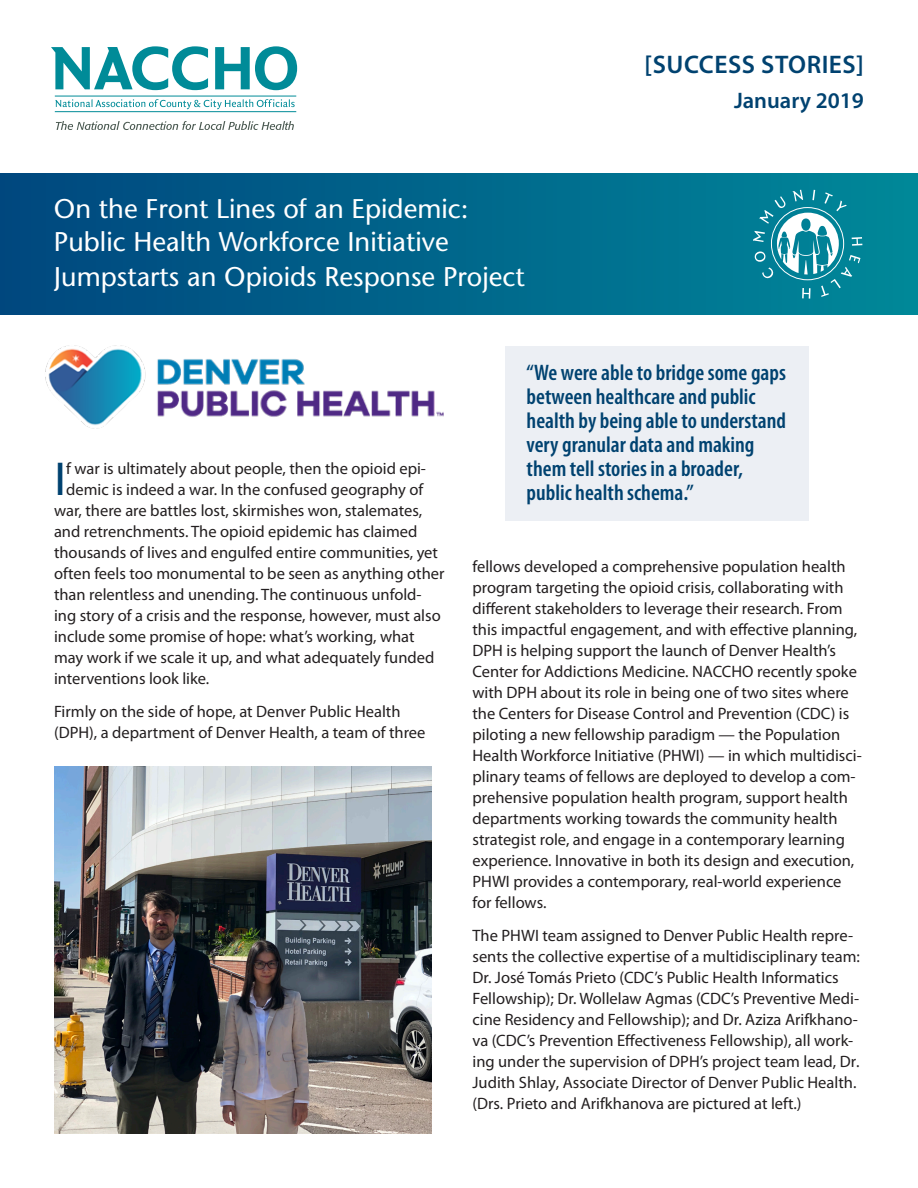
<style>
.page{position:relative;width:918px;height:1188px;background:#fff}
.page>*{position:absolute;margin:0;border:0;box-sizing:border-box;transform-origin:0 0}
.t1{font:46.05px "Stone Sans";color:#004270}
.t2{font:27px/33.8px "Stone Sans";color:#fff}
.t3{font:600 25.5px "Myriad Pro";letter-spacing:.02em;color:#004270}
.body_copy{font:600 condensed 22.5px/24px "Myriad Pro";color:#004270}
.t4{font:600 22.5px "Myriad Pro";color:#004270}
.t5{font:16.5px/21px "Myriad Pro";color:#231f20}
</style>
<div class="page">
<svg style="left:56px;top:121px;width:238px;height:9px"></svg>
<svg style="left:51px;top:46px;width:157px;height:44px"></svg>
<svg style="left:215px;top:46px;width:82px;height:44px"></svg>
<svg style="left:55px;top:99px;width:240px;height:10px"></svg>
<hr style="left:55px;top:96px;width:241px;height:1px;background:#008b98">
<hr style="left:55px;top:111px;width:241px;height:1px;background:#008b98">
<div style="left:0;top:174px;width:918px;height:140px;background:linear-gradient(to right,#00477e,#089)"></div>
<svg style="left:753px;top:190px;width:109px;height:109px;background:#3098aa"></svg>
<img style="left:45px;top:345px;width:399px;height:84px">
<div style="left:505px;top:346px;width:303px;height:175px;background:#eceff4"></div>
<img style="left:54px;top:766px;width:378px;height:368px">
<p class="t2" style="left:54px;top:192px;width:472px">On the Front Lines of an Epidemic:<br>Public Health Workforce Initiative<br>Jumpstarts an Opioids Response Project</p>
<p class="t3" style="left:645px;top:48px;width:221px">[SUCCESS STORIES]</p>
<p class="t4" style="left:734px;top:87px;width:131px">January 2019</p>
<p class="t1" style="left:54px;top:451px;width:14px">I</p>
<p class="t5" style="left:66px;top:457px;width:361px">f war is ultimately about people, then the opioid epi-</p>
<p class="t5" style="left:66px;top:478px;width:359px">demic is indeed a war. In the confused geography of</p>
<p class="t5" style="left:54px;top:499px;width:370px">war, there are battles lost, skirmishes won, stalemates,</p>
<p class="t5" style="left:54px;top:520px;width:365px">and retrenchments. The opioid epidemic has claimed</p>
<p class="t5" style="left:54px;top:541px;width:386px">thousands of lives and engulfed entire communities, yet</p>
<p class="t5" style="left:54px;top:562px;width:392px">often feels too monumental to be seen as anything other</p>
<p class="t5" style="left:54px;top:583px;width:369px">than relentless and unending. The continuous unfold-</p>
<p class="t5" style="left:54px;top:604px;width:388px">ing story of a crisis and the response, however, must also</p>
<p class="t5" style="left:54px;top:625px;width:362px">include some promise of hope: what’s working, what</p>
<p class="t5" style="left:54px;top:646px;width:382px">may work if we scale it up, and what adequately funded</p>
<p class="t5" style="left:54px;top:667px;width:157px">interventions look like.</p>
<p class="t5" style="left:54px;top:700px;width:373px">Firmly on the side of hope, at Denver Public Health (DPH), a department of Denver Health, a team of three</p>
<p class="body_copy" style="left:527px;top:360px;width:261px">“We were able to bridge some gaps between healthcare and public health by being able to understand very granular data and making them tell stories in a broader, public health schema.”</p>
<p class="t5" style="left:472px;top:556px;width:391px">fellows developed a comprehensive population health program targeting the opioid crisis, collaborating with different stakeholders to leverage their research. From this impactful engagement, and with effective planning, DPH is helping support the launch of Denver Health’s Center for Addictions Medicine. NACCHO recently spoke with DPH about its role in being one of two sites where the Centers for Disease Control and Prevention (CDC) is piloting a new fellowship paradigm — the Population Health Workforce Initiative (PHWI) — in which multidisci&shy;plinary teams of fellows are deployed to develop a com&shy;prehensive population health program, support health departments working towards the community health strategist role, and engage in a contemporary learning experience. Innovative in both its design and execution, PHWI provides a contemporary, real-world experience for fellows.</p>
<p class="t5" style="left:472px;top:925px;width:389px">The PHWI team assigned to Denver Public Health repre&shy;sents the collective expertise of a multidisciplinary team:<br>Dr. José Tomás Prieto (CDC’s Public Health Informatics Fellowship); Dr. Wollelaw Agmas (CDC’s Preventive Medi&shy;cine Residency and Fellowship); and Dr. Aziza Arifkhano&shy;va (CDC’s Prevention Effectiveness Fellowship), all work&shy;ing under the supervision of DPH’s project team lead, Dr.<br>Judith Shlay, Associate Director of Denver Public Health. (Drs. Prieto and Arifkhanova are pictured at left.)</p>
</div>
